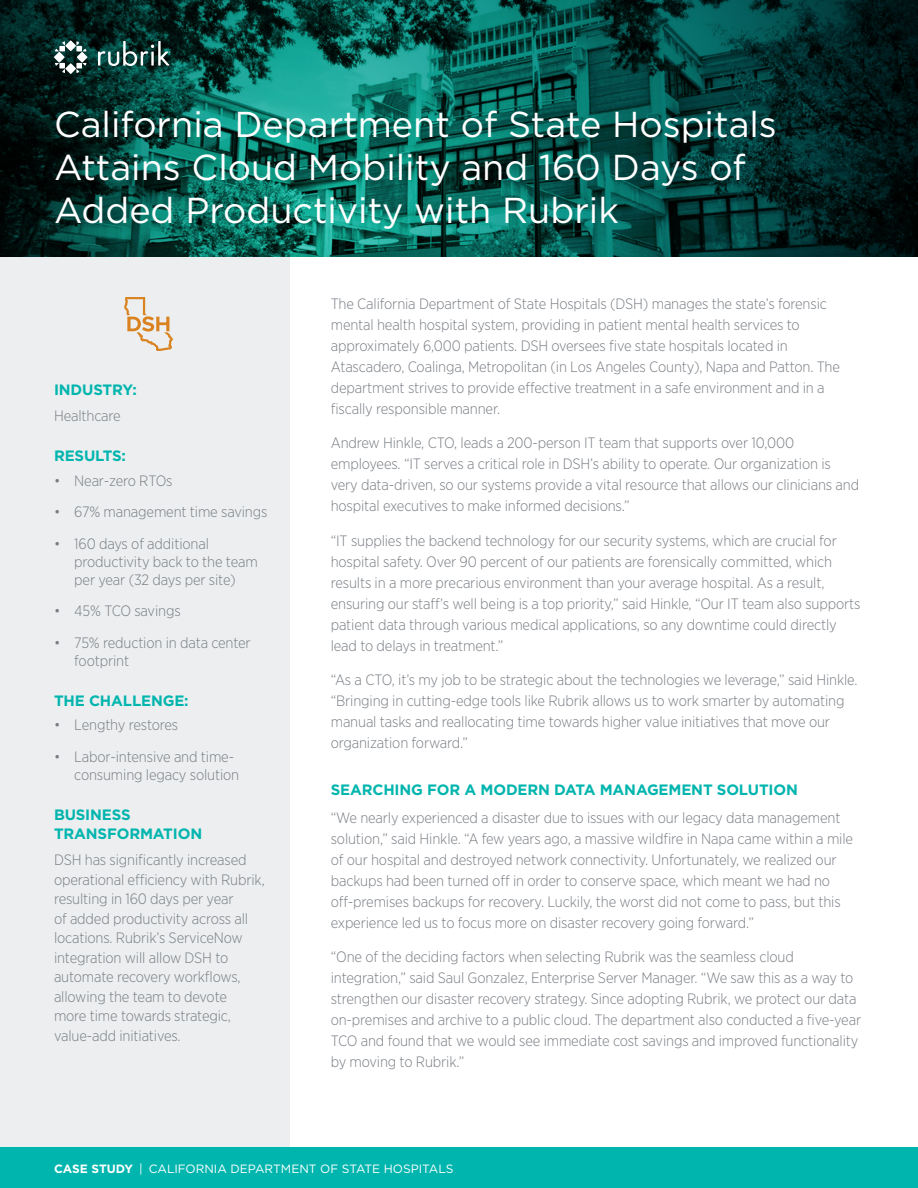
<style>
.page{position:relative;width:918px;height:1188px;background:#fff}
.page>*{position:absolute;margin:0;border:0;box-sizing:border-box;transform-origin:0 0}
.CASE_title{font:36px/43.2px "Gotham";color:#fff}
.CASE_body_copy{font:300 15px/21px "Gotham Narrow";letter-spacing:-.01em;color:#787d83}
.CASE_sidebar_copy{font:300 15px/19.5px "Gotham Narrow";letter-spacing:-.01em;color:#787d83}
.CASE_sidebar_headlin{font:700 15px/19.5px "Gotham";letter-spacing:-.01em;color:#00b5ae}
.CASE_body_headline{font:700 15px "Gotham";letter-spacing:-.01em;color:#00b5ae}
.t1{font:12px "Gotham";color:#fff}
.s1{font-weight:700}
</style>
<div class="page">
<div style="left:0;top:256px;width:290px;height:892px;background:#eceeef"></div>
<div style="left:0;top:1148px;width:918px;height:40px;background:#00b5ae"></div>
<img style="left:0;top:0;width:918px;height:256px">
<svg style="left:124px;top:297px;width:49px;height:54px"></svg>
<svg style="left:65px;top:40px;width:11px;height:11px"></svg>
<svg style="left:65px;top:63px;width:11px;height:11px"></svg>
<svg style="left:77px;top:52px;width:10px;height:11px"></svg>
<svg style="left:55px;top:41px;width:10px;height:10px"></svg>
<svg style="left:76px;top:63px;width:11px;height:10px"></svg>
<svg style="left:55px;top:63px;width:10px;height:10px"></svg>
<svg style="left:76px;top:41px;width:11px;height:10px"></svg>
<svg style="left:54px;top:52px;width:11px;height:11px"></svg>
<svg style="left:98px;top:41px;width:72px;height:25px;background:#40635f"></svg>
<p class="CASE_title" style="left:54px;top:102px;width:724px">California Department of State Hospitals<br>Attains Cloud Mobility and 160 Days of<br>Added Productivity with Rubrik</p>
<p class="CASE_sidebar_headlin" style="left:54px;top:380px;width:84px">INDUSTRY:</p>
<p class="CASE_sidebar_copy" style="left:54px;top:406px;width:68px">Healthcare</p>
<p class="CASE_sidebar_headlin" style="left:54px;top:446px;width:74px">RESULTS:</p>
<p class="CASE_body_copy" style="left:54px;top:470px;width:120px">• Near-zero RTOs</p>
<p class="CASE_body_copy" style="left:54px;top:501px;width:215px">• 67% management time savings</p>
<p class="CASE_body_copy" style="left:74px;top:534px;width:185px;line-height:18px;text-indent:-20px">• 160 days of additional productivity back to the team per year (32 days per site)</p>
<p class="CASE_body_copy" style="left:54px;top:600px;width:128px">• 45% TCO savings</p>
<p class="CASE_body_copy" style="left:74px;top:633px;width:178px;line-height:18px;text-indent:-20px">• 75% reduction in data center footprint</p>
<p class="CASE_sidebar_headlin" style="left:54px;top:691px;width:136px">THE CHALLENGE:</p>
<p class="CASE_body_copy" style="left:54px;top:714px;width:126px">• Lengthy restores</p>
<p class="CASE_body_copy" style="left:74px;top:747px;width:167px;line-height:18px;text-indent:-20px">• Labor-intensive and time&shy;consuming legacy solution</p>
<p class="CASE_sidebar_headlin" style="left:54px;top:805px;width:150px">BUSINESS<br>TRANSFORMATION</p>
<p class="CASE_sidebar_copy" style="left:54px;top:850px;width:212px">DSH has significantly increased operational efficiency with Rubrik, resulting in 160 days per year<br>of added productivity across all locations. Rubrik’s ServiceNow integration will allow DSH to automate recovery workflows, allowing the team to devote<br>more time towards strategic, value-add initiatives.</p>
<p class="CASE_body_copy" style="left:331px;top:293px;width:511px">The California Department of State Hospitals (DSH) manages the state’s forensic mental health hospital system, providing in patient mental health services to approximately 6,000 patients. DSH oversees five state hospitals located in Atascadero, Coalinga, Metropolitan (in Los Angeles County), Napa and Patton. The department strives to provide effective treatment in a safe environment and in a fiscally responsible manner.</p>
<p class="CASE_body_copy" style="left:331px;top:432px;width:530px">Andrew Hinkle, CTO, leads a 200-person IT team that supports over 10,000 employees. “IT serves a critical role in DSH’s ability to operate. Our organization is very data-driven, so our systems provide a vital resource that allows our clinicians and hospital executives to make informed decisions.”</p>
<p class="CASE_body_copy" style="left:331px;top:530px;width:531px">“IT supplies the backend technology for our security systems, which are crucial for hospital safety. Over 90 percent of our patients are forensically committed, which results in a more precarious environment than your average hospital. As a result, ensuring our staff’s well being is a top priority,” said Hinkle, “Our IT team also supports patient data through various medical applications, so any downtime could directly lead to delays in treatment.”</p>
<p class="CASE_body_copy" style="left:331px;top:669px;width:528px">“As a CTO, it’s my job to be strategic about the technologies we leverage,” said Hinkle. “Bringing in cutting-edge tools like Rubrik allows us to work smarter by automating manual tasks and reallocating time towards higher value initiatives that move our organization forward.”</p>
<p class="CASE_body_headline" style="left:331px;top:780px;width:469px">SEARCHING FOR A MODERN DATA MANAGEMENT SOLUTION</p>
<p class="CASE_body_copy" style="left:331px;top:807px;width:524px">“We nearly experienced a disaster due to issues with our legacy data management solution,” said Hinkle. “A few years ago, a massive wildfire in Napa came within a mile of our hospital and destroyed network connectivity. Unfortunately, we realized our backups had been turned off in order to conserve space, which meant we had no off-premises backups for recovery. Luckily, the worst did not come to pass, but this experience led us to focus more on disaster recovery going forward.”</p>
<p class="CASE_body_copy" style="left:331px;top:946px;width:532px">“One of the deciding factors when selecting Rubrik was the seamless cloud integration,” said Saul Gonzalez, Enterprise Server Manager. “We saw this as a way to strengthen our disaster recovery strategy. Since adopting Rubrik, we protect our data on-premises and archive to a public cloud. The department also conducted a five-year TCO and found that we would see immediate cost savings and improved functionality by moving to Rubrik.”</p>
<p class="t1" style="left:54px;top:1161px;width:401px"><span class="s1">CASE STUDY</span> | CALIFORNIA DEPARTMENT OF STATE HOSPITALS</p>
</div>
